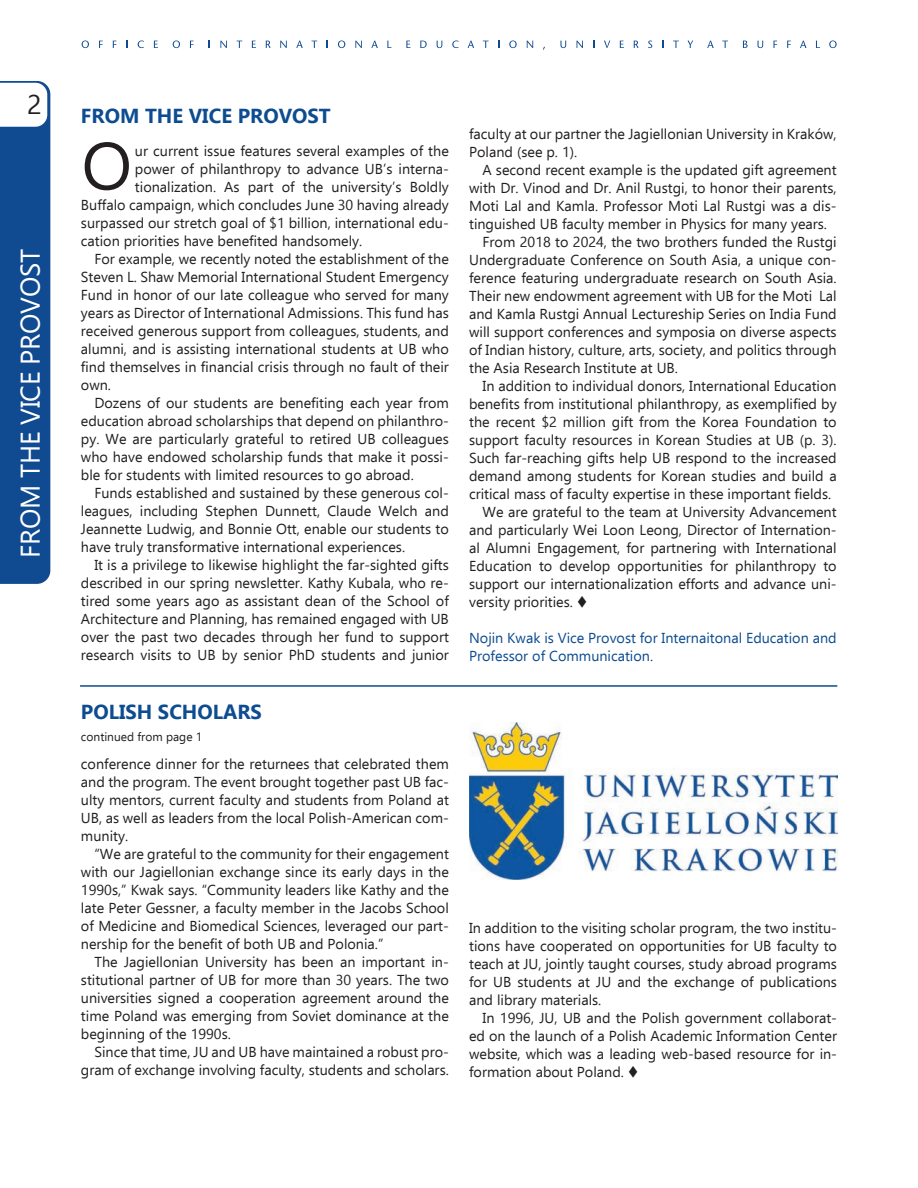
<style>
.page{position:relative;width:918px;height:1188px;background:#fff}
.page>*{position:absolute;margin:0;border:0;box-sizing:border-box;transform-origin:0 0}
.t1{font:66.75px "Ebrima";color:#231f20}
.t2{font:27px "Ebrima";letter-spacing:-.01em;color:#fff}
.t3{font:27px "Ebrima";color:#231f20}
.t4{font:700 20.25px "Ebrima";color:#0d4c90}
.t5{font:14.4px/18px "Ebrima";color:#231f20;text-align:justify}
.t6{font:14.4px/18px "Ebrima";color:#0d4c90}
.t7{font:12px "Ebrima";color:#231f20}
</style>
<div class="page">
<svg style="left:0;top:81px;width:51px;height:503px;background:#23599a"></svg>
<svg style="left:82px;top:40px;width:7px;height:8px"></svg>
<svg style="left:99px;top:41px;width:4px;height:7px"></svg>
<svg style="left:138px;top:40px;width:6px;height:8px"></svg>
<svg style="left:154px;top:41px;width:4px;height:7px"></svg>
<svg style="left:173px;top:40px;width:7px;height:8px"></svg>
<svg style="left:190px;top:41px;width:4px;height:7px"></svg>
<svg style="left:220px;top:41px;width:7px;height:7px"></svg>
<svg style="left:236px;top:41px;width:6px;height:7px"></svg>
<svg style="left:252px;top:41px;width:4px;height:7px"></svg>
<svg style="left:266px;top:41px;width:5px;height:7px"></svg>
<svg style="left:280px;top:41px;width:7px;height:7px"></svg>
<svg style="left:296px;top:41px;width:7px;height:7px"></svg>
<svg style="left:311px;top:41px;width:6px;height:7px"></svg>
<svg style="left:338px;top:40px;width:7px;height:8px"></svg>
<svg style="left:355px;top:41px;width:7px;height:7px"></svg>
<svg style="left:371px;top:41px;width:7px;height:7px"></svg>
<svg style="left:387px;top:41px;width:4px;height:7px"></svg>
<svg style="left:406px;top:41px;width:4px;height:7px"></svg>
<svg style="left:420px;top:41px;width:7px;height:7px"></svg>
<svg style="left:437px;top:41px;width:5px;height:7px"></svg>
<svg style="left:452px;top:40px;width:7px;height:8px"></svg>
<svg style="left:468px;top:41px;width:6px;height:7px"></svg>
<svg style="left:483px;top:41px;width:6px;height:7px"></svg>
<svg style="left:509px;top:40px;width:8px;height:8px"></svg>
<svg style="left:527px;top:41px;width:6px;height:7px"></svg>
<svg style="left:560px;top:41px;width:6px;height:7px"></svg>
<svg style="left:576px;top:41px;width:7px;height:7px"></svg>
<svg style="left:604px;top:41px;width:6px;height:7px"></svg>
<svg style="left:620px;top:41px;width:4px;height:7px"></svg>
<svg style="left:634px;top:41px;width:5px;height:7px"></svg>
<svg style="left:648px;top:40px;width:4px;height:8px"></svg>
<svg style="left:673px;top:41px;width:6px;height:7px"></svg>
<svg style="left:687px;top:41px;width:6px;height:7px"></svg>
<svg style="left:707px;top:41px;width:7px;height:7px"></svg>
<svg style="left:722px;top:41px;width:6px;height:7px"></svg>
<svg style="left:743px;top:41px;width:5px;height:7px"></svg>
<svg style="left:757px;top:41px;width:6px;height:7px"></svg>
<svg style="left:773px;top:41px;width:4px;height:7px"></svg>
<svg style="left:787px;top:41px;width:4px;height:7px"></svg>
<svg style="left:800px;top:41px;width:6px;height:7px"></svg>
<svg style="left:829px;top:40px;width:8px;height:8px"></svg>
<hr style="left:80px;top:685px;width:757px;height:2px;background:#0d4c90">
<img style="left:469px;top:722px;width:368px;height:158px">
<h2 class="t3" style="left:27px;top:84px;width:16px">2</h2>
<h2 class="t2" style="left:10px;top:558px;width:311px;rotate:-90deg">FROM THE VICE PROVOST</h2>
<h3 class="t4" style="left:81px;top:100px;width:251px">FROM THE VICE PROVOST</h3>
<h1 class="t1" style="left:82px;top:117px;width:52px">O</h1>
<p class="t5" style="left:135px;top:141px;width:315px">ur current issue features several examples of the</p>
<p class="t5" style="left:135px;top:159px;width:315px">power of philanthropy to advance UB’s interna-</p>
<p class="t5" style="left:135px;top:177px;width:315px">tionalization. As part of the university’s Boldly</p>
<p class="t5" style="left:81px;top:195px;width:369px">Buffalo campaign, which concludes June 30 having already</p>
<p class="t5" style="left:81px;top:213px;width:369px">surpassed our stretch goal of $1 billion, international edu-</p>
<p class="t5" style="left:81px;top:231px;width:283px">cation priorities have benefited handsomely.</p>
<p class="t5" style="left:94px;top:249px;width:356px">For example, we recently noted the establishment of the</p>
<p class="t5" style="left:81px;top:267px;width:369px">Steven L. Shaw Memorial International Student Emergency</p>
<p class="t5" style="left:81px;top:285px;width:369px">Fund in honor of our late colleague who served for many</p>
<p class="t5" style="left:81px;top:303px;width:369px">years as Director of International Admissions. This fund has</p>
<p class="t5" style="left:81px;top:321px;width:369px">received generous support from colleagues, students, and</p>
<p class="t5" style="left:81px;top:339px;width:369px">alumni, and is assisting international students at UB who</p>
<p class="t5" style="left:81px;top:357px;width:369px">find themselves in financial crisis through no fault of their</p>
<p class="t5" style="left:81px;top:375px;width:32px">own.</p>
<p class="t5" style="left:94px;top:393px;width:356px">Dozens of our students are benefiting each year from</p>
<p class="t5" style="left:81px;top:411px;width:369px">education abroad scholarships that depend on philanthro-</p>
<p class="t5" style="left:81px;top:429px;width:369px">py. We are particularly grateful to retired UB colleagues</p>
<p class="t5" style="left:81px;top:447px;width:369px">who have endowed scholarship funds that make it possi-</p>
<p class="t5" style="left:81px;top:465px;width:334px">ble for students with limited resources to go abroad.</p>
<p class="t5" style="left:94px;top:483px;width:356px">Funds established and sustained by these generous col-</p>
<p class="t5" style="left:81px;top:501px;width:369px">leagues, including Stephen Dunnett, Claude Welch and</p>
<p class="t5" style="left:81px;top:519px;width:369px">Jeannette Ludwig, and Bonnie Ott, enable our students to</p>
<p class="t5" style="left:81px;top:537px;width:326px">have truly transformative international experiences.</p>
<p class="t5" style="left:94px;top:555px;width:356px">It is a privilege to likewise highlight the far-sighted gifts</p>
<p class="t5" style="left:81px;top:573px;width:369px">described in our spring newsletter. Kathy Kubala, who re-</p>
<p class="t5" style="left:81px;top:591px;width:369px">tired some years ago as assistant dean of the School of</p>
<p class="t5" style="left:81px;top:609px;width:369px">Architecture and Planning, has remained engaged with UB</p>
<p class="t5" style="left:81px;top:627px;width:369px">over the past two decades through her fund to support</p>
<p class="t5" style="left:81px;top:645px;width:369px">research visits to UB by senior PhD students and junior</p>
<h3 class="t4" style="left:81px;top:695px;width:183px">POLISH SCHOLARS</h3>
<p class="t7" style="left:81px;top:728px;width:123px">continued from page 1</p>
<p class="t5" style="left:81px;top:754px;width:369px">conference dinner for the returnees that celebrated them and the program. The event brought together past UB fac&shy;ulty mentors, current faculty and students from Poland at UB, as well as leaders from the local Polish-American com&shy;munity.</p>
<p class="t5" style="left:81px;top:844px;width:369px;text-indent:13px">“We are grateful to the community for their engagement with our Jagiellonian exchange since its early days in the 1990s,” Kwak says. “Community leaders like Kathy and the late Peter Gessner, a faculty member in the Jacobs School of Medicine and Biomedical Sciences, leveraged our part&shy;nership for the benefit of both UB and Polonia.”</p>
<p class="t5" style="left:81px;top:952px;width:369px;text-indent:13px">The Jagiellonian University has been an important in&shy;stitutional partner of UB for more than 30 years. The two universities signed a cooperation agreement around the time Poland was emerging from Soviet dominance at the beginning of the 1990s.</p>
<p class="t5" style="left:81px;top:1042px;width:369px;text-align:right">Since that time, JU and UB have maintained a robust pro&shy;gram of exchange involving faculty, students and scholars.</p>
<p class="t5" style="left:469px;top:124px;width:369px">faculty at our partner the Jagiellonian University in Kraków,<br>Poland (see p. 1).</p>
<p class="t5" style="left:483px;top:160px;width:356px">A second recent example is the updated gift agreement</p>
<p class="t5" style="left:469px;top:178px;width:369px">with Dr. Vinod and Dr. Anil Rustgi, to honor their parents,</p>
<p class="t5" style="left:469px;top:196px;width:369px">Moti Lal and Kamla. Professor Moti Lal Rustgi was a dis-</p>
<p class="t5" style="left:469px;top:214px;width:359px">tinguished UB faculty member in Physics for many years.</p>
<p class="t5" style="left:483px;top:232px;width:356px">From 2018 to 2024, the two brothers funded the Rustgi</p>
<p class="t5" style="left:469px;top:250px;width:369px">Undergraduate Conference on South Asia, a unique con-</p>
<p class="t5" style="left:469px;top:268px;width:369px">ference featuring undergraduate research on South Asia.</p>
<p class="t5" style="left:469px;top:286px;width:369px">Their new endowment agreement with UB for the Moti Lal</p>
<p class="t5" style="left:469px;top:304px;width:369px">and Kamla Rustgi Annual Lectureship Series on India Fund</p>
<p class="t5" style="left:469px;top:322px;width:369px">will support conferences and symposia on diverse aspects</p>
<p class="t5" style="left:469px;top:340px;width:369px">of Indian history, culture, arts, society, and politics through</p>
<p class="t5" style="left:469px;top:358px;width:210px">the Asia Research Institute at UB.</p>
<p class="t5" style="left:483px;top:376px;width:356px">In addition to individual donors, International Education</p>
<p class="t5" style="left:469px;top:394px;width:369px">benefits from institutional philanthropy, as exemplified by</p>
<p class="t5" style="left:469px;top:412px;width:369px">the recent $2 million gift from the Korea Foundation to</p>
<p class="t5" style="left:469px;top:430px;width:369px">support faculty resources in Korean Studies at UB (p. 3).</p>
<p class="t5" style="left:469px;top:448px;width:369px">Such far-reaching gifts help UB respond to the increased</p>
<p class="t5" style="left:469px;top:466px;width:369px">demand among students for Korean studies and build a</p>
<p class="t5" style="left:469px;top:484px;width:364px">critical mass of faculty expertise in these important fields.</p>
<p class="t5" style="left:483px;top:502px;width:356px">We are grateful to the team at University Advancement</p>
<p class="t5" style="left:469px;top:520px;width:369px">and particularly Wei Loon Leong, Director of Internation-</p>
<p class="t5" style="left:469px;top:538px;width:369px">al Alumni Engagement, for partnering with International</p>
<p class="t5" style="left:469px;top:556px;width:369px">Education to develop opportunities for philanthropy to</p>
<p class="t5" style="left:469px;top:574px;width:369px">support our internationalization efforts and advance uni-</p>
<p class="t5" style="left:469px;top:592px;width:120px">versity priorities. ▼</p>
<p class="t6" style="left:469px;top:628px;width:369px">Nojin Kwak is Vice Provost for Internaitonal Education and<br>Professor of Communication.</p>
<p class="t5" style="left:469px;top:918px;width:369px">In addition to the visiting scholar program, the two institu&shy;tions have cooperated on opportunities for UB faculty to teach at JU, jointly taught courses, study abroad programs for UB students at JU and the exchange of publications and library materials.</p>
<p class="t5" style="left:469px;top:1008px;width:369px;text-indent:13px">In 1996, JU, UB and the Polish government collaborat&shy;ed on the launch of a Polish Academic Information Center website, which was a leading web-based resource for in&shy;formation about Poland. ▼</p>
</div>
